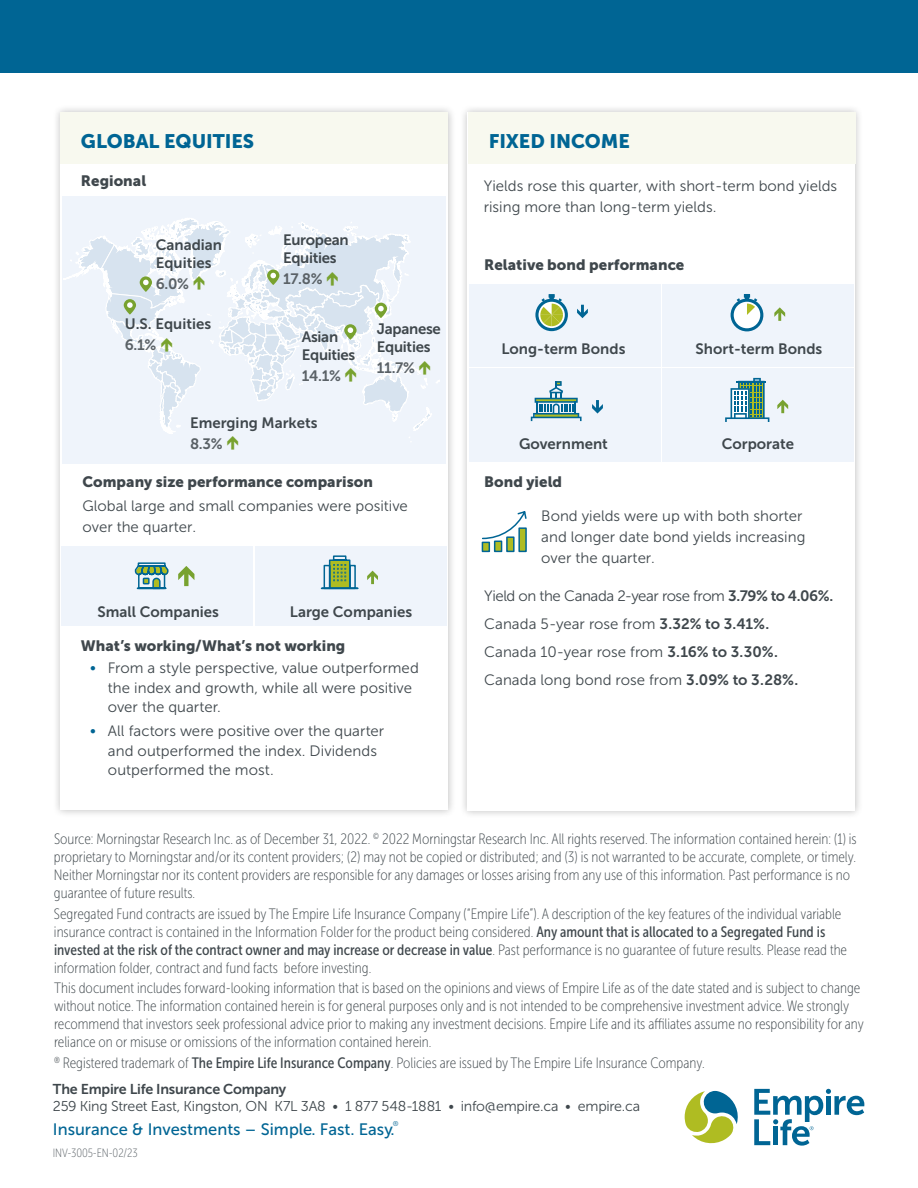
<style>
.page{position:relative;width:918px;height:1188px;background:#fff}
.page>*{position:absolute;margin:0;border:0;box-sizing:border-box;transform-origin:0 0}
.Heading_2_blue{font:19.5px "Museo Sans 900";letter-spacing:-.005em;color:#006594}
.EL_Heading_7_-_11_pt{font:16.5px "Museo Sans 500";color:#006594}
.Footnotes_Legal{font:15px/18px "Museo Sans Cond 100";color:#3f474c}
.New_Brand_-_Body_Text_-_10_14pt{font:15px/21px "Museo Sans 300";color:#3f474c}
.New_Brand_-_Body_Text_-_10_14pt-2{font:15px/21px "Museo Sans 700";color:#3f474c}
.Heading_3{font:15px "Museo Sans 900";letter-spacing:.005em;color:#3f474c}
.EL_Body_Text_-_Bullets{font:15px "Museo Sans 300";color:#3f474c}
.New_Brand_-_Body_Text_-_10_14pt-3{font:15px/18px "Museo Sans 700";letter-spacing:-.02em;color:#3f474c}
.EL_Body_Text_-_Bullets-2{font:15px "Museo Sans 300";letter-spacing:-.025em;color:#3f474c}
.New_Brand_-_Body_Text_-_10_14pt-4{font:15px "Museo Sans 700";color:#5a6166}
.t1{font:14.25px "Museo Sans 300";letter-spacing:-.015em;color:#3f474c}
.t2{font:14.25px "Museo Sans 700";letter-spacing:-.015em;color:#3f474c}
.t3{font:12px "Museo Sans Cond 100";letter-spacing:-.01em;color:#5a6166}
.EL_Heading_7_-_11_pt-2{font:7.05px "Museo Sans 300";color:#006594}
.s1{color:#5a6166}
.s2{font-family:"Museo Sans 100";font-size:16.5px;color:#006594}
.s3{font-family:"Museo Sans 700"}
.s4{font-family:"Museo Sans Cond 500"}
</style>
<div class="page">
<div style="left:460px;top:104px;width:404px;height:715px;background:#000;opacity:.25"></div>
<div style="left:468px;top:112px;width:387px;height:699px;background:#fff"></div>
<div style="left:469px;top:284px;width:191px;height:82px;background:#eff4fb"></div>
<div style="left:663px;top:284px;width:191px;height:82px;background:#eff4fb"></div>
<div style="left:469px;top:368px;width:191px;height:94px;background:#eff4fb"></div>
<div style="left:663px;top:368px;width:191px;height:94px;background:#eff4fb"></div>
<div style="left:468px;top:112px;width:388px;height:52px;background:#f8f9ef"></div>
<div style="left:0;top:0;width:918px;height:73px;background:#006594"></div>
<div style="left:53px;top:104px;width:404px;height:714px;background:#000;opacity:.25"></div>
<div style="left:60px;top:112px;width:388px;height:698px;background:#fff"></div>
<div style="left:60px;top:112px;width:388px;height:52px;background:#f8f9ef"></div>
<div style="left:62px;top:547px;width:191px;height:79px;background:#eff4fb"></div>
<div style="left:255px;top:547px;width:192px;height:79px;background:#eff4fb"></div>
<svg style="left:535px;top:299px;width:33px;height:32px"></svg>
<svg style="left:539px;top:302px;width:26px;height:26px"></svg>
<svg style="left:540px;top:294px;width:23px;height:32px"></svg>
<svg style="left:731px;top:299px;width:32px;height:32px"></svg>
<div style="left:734px;top:302px;width:26px;height:26px;background:#fff;border-radius:50%"></div>
<svg style="left:737px;top:294px;width:20px;height:21px"></svg>
<svg style="left:725px;top:378px;width:44px;height:44px"></svg>
<svg style="left:531px;top:381px;width:51px;height:40px"></svg>
<svg style="left:481px;top:511px;width:46px;height:42px"></svg>
<div style="left:63px;top:196px;width:383px;height:268px;background:#eff4fb"></div>
<svg style="left:367px;top:571px;width:11px;height:13px"></svg>
<svg style="left:323px;top:555px;width:34px;height:35px"></svg>
<hr style="left:322px;top:588px;width:36px;height:1px;background:#006594">
<svg style="left:178px;top:566px;width:16px;height:20px"></svg>
<svg style="left:134px;top:562px;width:35px;height:28px"></svg>
<svg style="left:577px;top:305px;width:11px;height:13px"></svg>
<svg style="left:774px;top:307px;width:11px;height:14px"></svg>
<svg style="left:777px;top:400px;width:11px;height:13px"></svg>
<svg style="left:592px;top:400px;width:11px;height:14px"></svg>
<svg style="left:685px;top:1091px;width:53px;height:53px"></svg>
<svg style="left:754px;top:1089px;width:110px;height:57px"></svg>
<svg style="left:63px;top:218px;width:377px;height:224px"></svg>
<h2 class="Heading_2_blue" style="left:81px;top:130px;width:175px">GLOBAL EQUITIES</h2>
<h3 class="Heading_3" style="left:81px;top:172px;width:67px">Regional</h3>
<p class="New_Brand_-_Body_Text_-_10_14pt-2" style="left:156px;top:235px;width:68px;line-height:18px">Canadian<br>Equities</p>
<p class="New_Brand_-_Body_Text_-_10_14pt-4" style="left:156px;top:275px;width:35px">6.0%</p>
<p class="New_Brand_-_Body_Text_-_10_14pt-2" style="left:125px;top:313px;width:88px">U.S. Equities<br><span class="s1">6.1%</span></p>
<p class="New_Brand_-_Body_Text_-_10_14pt-3" style="left:283px;top:231px;width:67px">European<br>Equities</p>
<p class="New_Brand_-_Body_Text_-_10_14pt-4" style="left:283px;top:271px;width:41px">17.8%</p>
<p class="New_Brand_-_Body_Text_-_10_14pt-3" style="left:302px;top:328px;width:55px">Asian<br>Equities</p>
<p class="New_Brand_-_Body_Text_-_10_14pt-4" style="left:302px;top:367px;width:41px">14.1%</p>
<p class="New_Brand_-_Body_Text_-_10_14pt-2" style="left:190px;top:412px;width:129px">Emerging Markets<br><span class="s1">8.3%</span></p>
<p class="New_Brand_-_Body_Text_-_10_14pt-3" style="left:377px;top:320px;width:65px">Japanese<br>Equities</p>
<p class="New_Brand_-_Body_Text_-_10_14pt-4" style="left:377px;top:360px;width:40px">11.7%</p>
<h3 class="Heading_3" style="left:82px;top:473px;width:292px">Company size performance comparison</h3>
<p class="New_Brand_-_Body_Text_-_10_14pt" style="left:82px;top:495px;width:327px">Global large and small companies were positive over the quarter.</p>
<p class="New_Brand_-_Body_Text_-_10_14pt-2" style="left:98px;top:601px;width:123px">Small Companies</p>
<p class="New_Brand_-_Body_Text_-_10_14pt-2" style="left:290px;top:601px;width:124px">Large Companies</p>
<h3 class="Heading_3" style="left:81px;top:637px;width:266px">What’s working/What’s not working</h3>
<p class="New_Brand_-_Body_Text_-_10_14pt" style="left:108px;top:658px;width:312px;line-height:19.5px;text-indent:-18px"><span class="s2">•</span> From a style perspective, value outperformed the index and growth, while all were positive over the quarter.</p>
<p class="New_Brand_-_Body_Text_-_10_14pt" style="left:108px;top:721px;width:278px;line-height:19.5px;text-indent:-18px"><span class="s2">•</span> All factors were positive over the quarter and outperformed the index. Dividends outperformed the most.</p>
<h2 class="Heading_2_blue" style="left:489px;top:130px;width:143px">FIXED INCOME</h2>
<p class="New_Brand_-_Body_Text_-_10_14pt" style="left:484px;top:175px;width:355px">Yields rose this quarter, with short-term bond yields rising more than long-term yields.</p>
<h3 class="Heading_3" style="left:484px;top:256px;width:202px">Relative bond performance</h3>
<p class="New_Brand_-_Body_Text_-_10_14pt-2" style="left:502px;top:338px;width:125px">Long-term Bonds</p>
<p class="New_Brand_-_Body_Text_-_10_14pt-2" style="left:696px;top:338px;width:128px">Short-term Bonds</p>
<p class="New_Brand_-_Body_Text_-_10_14pt-2" style="left:519px;top:433px;width:90px">Government</p>
<p class="New_Brand_-_Body_Text_-_10_14pt-2" style="left:722px;top:433px;width:74px">Corporate</p>
<h3 class="Heading_3" style="left:484px;top:473px;width:80px">Bond yield</h3>
<p class="New_Brand_-_Body_Text_-_10_14pt" style="left:541px;top:505px;width:266px">Bond yields were up with both shorter and longer date bond yields increasing over the quarter.</p>
<p class="EL_Body_Text_-_Bullets-2" style="left:484px;top:588px;width:351px">Yield on the Canada 2-year rose from <span class="s3">3.79% to 4.06%.</span></p>
<p class="EL_Body_Text_-_Bullets" style="left:484px;top:616px;width:287px">Canada 5-year rose from <span class="s3">3.32% to 3.41%.</span></p>
<p class="EL_Body_Text_-_Bullets" style="left:484px;top:644px;width:295px">Canada 10-year rose from <span class="s3">3.16% to 3.30%.</span></p>
<p class="EL_Body_Text_-_Bullets" style="left:484px;top:671px;width:316px">Canada long bond rose from <span class="s3">3.09% to 3.28%.</span></p>
<p class="Footnotes_Legal" style="left:54px;top:830px;width:804px">Source: Morningstar Research Inc. as of December 31, 2022. <sup>©</sup> 2022 Morningstar Research Inc. All rights reserved. The information contained herein: (1) is proprietary to Morningstar and/or its content providers; (2) may not be copied or distributed; and (3) is not warranted to be accurate, complete, or timely.<br>Neither Morningstar nor its content providers are responsible for any damages or losses arising from any use of this information. Past performance is no guarantee of future results.</p>
<p class="Footnotes_Legal" style="left:54px;top:905px;width:795px">Segregated Fund contracts are issued by The Empire Life Insurance Company (“Empire Life”). A description of the key features of the individual variable insurance contract is contained in the Information Folder for the product being considered. <span class="s4">Any amount that is allocated to a Segregated Fund is invested at the risk of the contract owner and may increase or decrease in value</span>. Past performance is no guarantee of future results. Please read the information folder, contract and fund facts before investing.</p>
<p class="Footnotes_Legal" style="left:54px;top:979px;width:811px">This document includes forward-looking information that is based on the opinions and views of Empire Life as of the date stated and is subject to change without notice. The information contained herein is for general purposes only and is not intended to be comprehensive investment advice. We strongly recommend that investors seek professional advice prior to making any investment decisions. Empire Life and its affiliates assume no responsibility for any reliance on or misuse or omissions of the information contained herein.</p>
<p class="Footnotes_Legal" style="left:54px;top:1054px;width:652px"><sup>®</sup> Registered trademark of <span class="s4">The Empire Life Insurance Company</span>. Policies are issued by The Empire Life Insurance Company.</p>
<p class="t2" style="left:53px;top:1081px;width:235px">The Empire Life Insurance Company</p>
<p class="t1" style="left:53px;top:1098px;width:589px">259 King Street East, Kingston, ON K7L 3A8 • 1 877 548-1881 • info@empire.ca • empire.ca</p>
<p class="EL_Heading_7_-_11_pt" style="left:53px;top:1120px;width:343px">Insurance &amp; Investments – Simple. Fast. Easy.</p>
<p class="EL_Heading_7_-_11_pt-2" style="left:393px;top:1120px;width:7px">®</p>
<p class="t3" style="left:53px;top:1146px;width:86px">INV-3005-EN-02/23</p>
</div>
